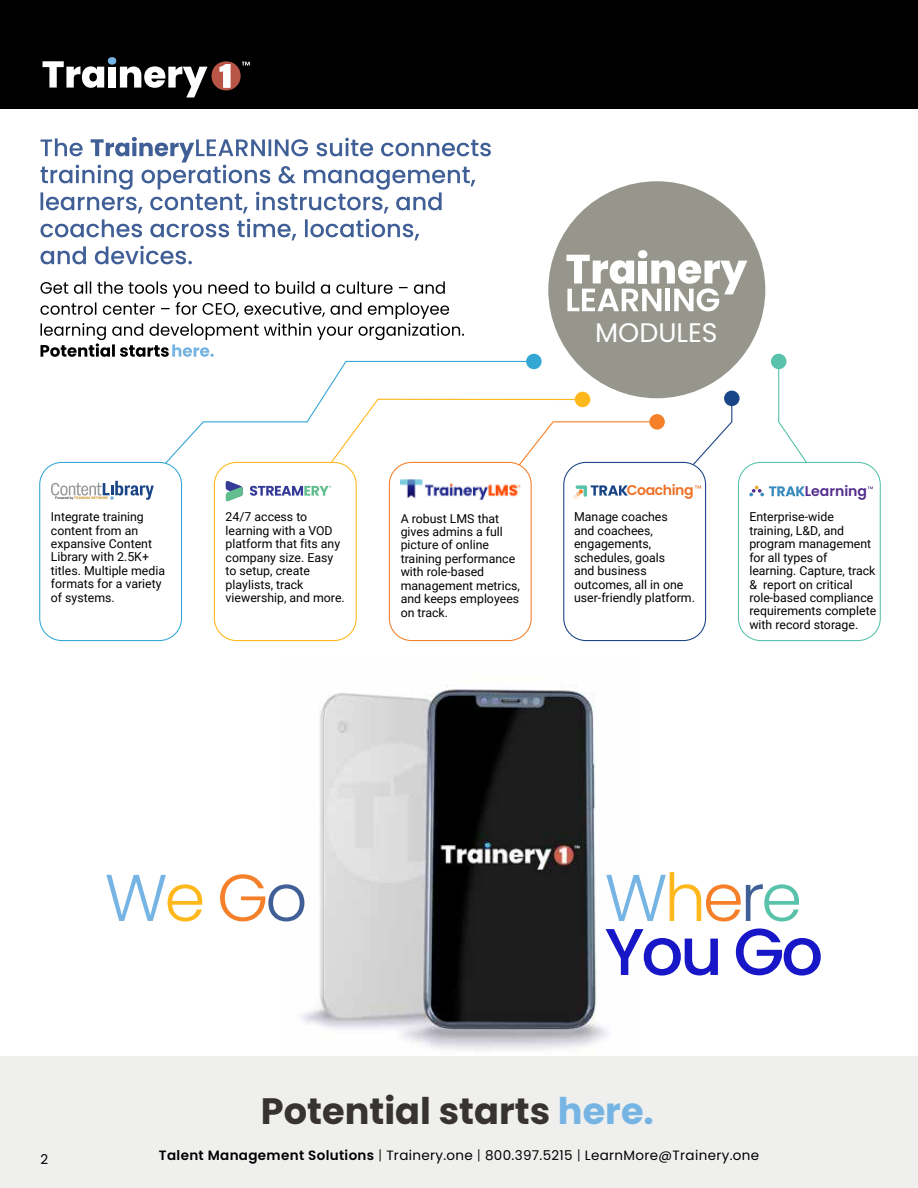
<style>
.page{position:relative;width:918px;height:1188px;background:#fff}
.page>*{position:absolute;margin:0;border:0;box-sizing:border-box;transform-origin:0 0}
.t1{font:500 66px/54px "Poppins";color:#1817c7}
.t2{font:300 66px "Poppins";color:#76b4e4}
.t3{font:700 36.75px "Poppins";color:#363332}
.t4{font:26.85px "Poppins";color:#fff}
.t5{font:600 14.1px "Poppins";letter-spacing:-.03em;color:#ef7025}
.t6{font:600 14.1px "Poppins";color:#532e8d}
.t7{font:13.5px "Poppins";letter-spacing:.025em;color:#000}
.t8{font:12.3px/13.5px "Roboto";color:#000}
.t9{font:900 3.45px "Roboto";letter-spacing:.01em;color:#d19b36}
.s1{font-weight:400;color:#000}
.s2{color:#ffb81c}
.s3{color:#f58029}
.s4{color:#405f96}
.s5{font-weight:300;color:#76b4e4}
.s6{font-weight:300;color:#ffb81c}
.s7{font-weight:300;color:#f58029}
.s8{font-weight:300;color:#405f96}
.s9{font-weight:300;color:#58c2ab}
.s10{color:#76b4e4}
.s11{font-weight:600}
.s12{font-weight:300}
</style>
<div class="page">
<div style="left:0;top:1056px;width:918px;height:132px;background:#efefee"></div>
<div style="left:0;top:0;width:918px;height:109px;background:#000"></div>
<svg style="left:43px;top:57px;width:207px;height:40px"></svg>
<img style="left:301px;top:685px;width:308px;height:365px">
<div style="left:526px;top:354px;width:16px;height:15px;background:#35a7d5;border-radius:50%"></div>
<div style="left:575px;top:392px;width:15px;height:15px;background:#ffb81c;border-radius:50%"></div>
<div style="left:649px;top:414px;width:16px;height:16px;background:#f58029;border-radius:50%"></div>
<div style="left:724px;top:391px;width:16px;height:15px;background:#1a4586;border-radius:50%"></div>
<div style="left:771px;top:354px;width:15px;height:15px;background:#58c2ab;border-radius:50%"></div>
<div style="left:548px;top:181px;width:217px;height:217px;background:#96968c;border-radius:50%"></div>
<svg style="left:566px;top:250px;width:181px;height:61px"></svg>
<svg style="left:778px;top:360px;width:35px;height:102px"></svg>
<svg style="left:680px;top:397px;width:53px;height:82px"></svg>
<hr style="left:553px;top:421px;width:104px;height:1px;background:#f58029">
<svg style="left:148px;top:360px;width:387px;height:119px"></svg>
<svg style="left:321px;top:398px;width:263px;height:78px"></svg>
<div style="left:40px;top:462px;width:142px;height:179px;background:#fff;border-radius:22px"></div>
<div style="left:39px;top:462px;width:143px;height:179px;border:1px solid #35a7d5;border-radius:22px"></div>
<div style="left:214px;top:462px;width:142px;height:179px;background:#fff;border-radius:22px"></div>
<div style="left:214px;top:462px;width:143px;height:179px;border:1px solid #ffb81c;border-radius:22px"></div>
<div style="left:389px;top:462px;width:142px;height:179px;background:#fff;border-radius:22px"></div>
<div style="left:389px;top:462px;width:143px;height:179px;border:1px solid #f58029;border-radius:22px"></div>
<div style="left:564px;top:462px;width:142px;height:179px;background:#fff;border-radius:22px"></div>
<div style="left:563px;top:462px;width:143px;height:179px;border:1px solid #1a4586;border-radius:22px"></div>
<div style="left:738px;top:462px;width:143px;height:179px;border:1px solid #58c2ab;border-radius:22px"></div>
<svg style="left:51px;top:481px;width:103px;height:19px"></svg>
<svg style="left:226px;top:481px;width:17px;height:21px"></svg>
<svg style="left:250px;top:486px;width:81px;height:10px"></svg>
<img style="left:401px;top:480px;width:120px;height:20px">
<svg style="left:573px;top:485px;width:55px;height:14px"></svg>
<svg style="left:695px;top:485px;width:6px;height:4px"></svg>
<svg style="left:749px;top:486px;width:56px;height:10px"></svg>
<svg style="left:40px;top:137px;width:451px;height:76px"></svg>
<svg style="left:40px;top:219px;width:379px;height:21px"></svg>
<svg style="left:40px;top:246px;width:152px;height:18px"></svg>
<svg style="left:40px;top:281px;width:424px;height:76px"></svg>
<p class="t9" style="left:55px;top:496px;width:54px"><span class="s1">Powered by</span> TRAINING NETWORK</p>
<h3 class="t4" style="left:595px;top:317px;width:124px">MODULES</h3>
<p class="t5" style="left:627px;top:482px;width:68px">Coaching</p>
<p class="t6" style="left:805px;top:483px;width:64px">Learning</p>
<p class="t8" style="left:51px;top:510px;width:116px">Integrate training content from an expansive Content<br>Library with 2.5K+ titles. Multiple media formats for a variety of systems.</p>
<p class="t8" style="left:226px;top:510px;width:121px">24/7 access to learning with a VOD platform that fits any company size. Easy to setup, create playlists, track viewership, and more.</p>
<p class="t8" style="left:401px;top:511px;width:121px">A robust LMS that gives admins a full picture of online training performance with role-based management metrics, and keeps employees on track.</p>
<p class="t8" style="left:574px;top:510px;width:122px">Manage coaches<br>and coachees, engagements, schedules, goals<br>and business outcomes, all in one user-friendly platform.</p>
<p class="t8" style="left:749px;top:510px;width:128px">Enterprise-wide training, L&amp;D, and program management for all types of learning. Capture, track &amp; report on critical role-based compliance requirements complete with record storage.</p>
<p class="t7" style="left:40px;top:1151px;width:9px">2</p>
<h1 class="t2" style="left:105px;top:860px;width:204px">W<span class="s2">e</span> <span class="s3">G</span><span class="s4">o</span></h1>
<h1 class="t1" style="left:605px;top:871px;width:220px"><span class="s5">W</span><span class="s6">h</span><span class="s7">e</span><span class="s8">r</span><span class="s9">e<br></span>You Go</h1>
<h2 class="t3" style="left:261px;top:1090px;width:395px">Potential starts <span class="s10">here.</span></h2>
<p class="t7" style="left:159px;top:1147px;width:602px"><span class="s11">Talent Management Solutions</span> <span class="s12">|</span> Trainery.one <span class="s12">|</span> 800.397.5215 <span class="s12">|</span> LearnMore@Trainery.one</p>
</div>
